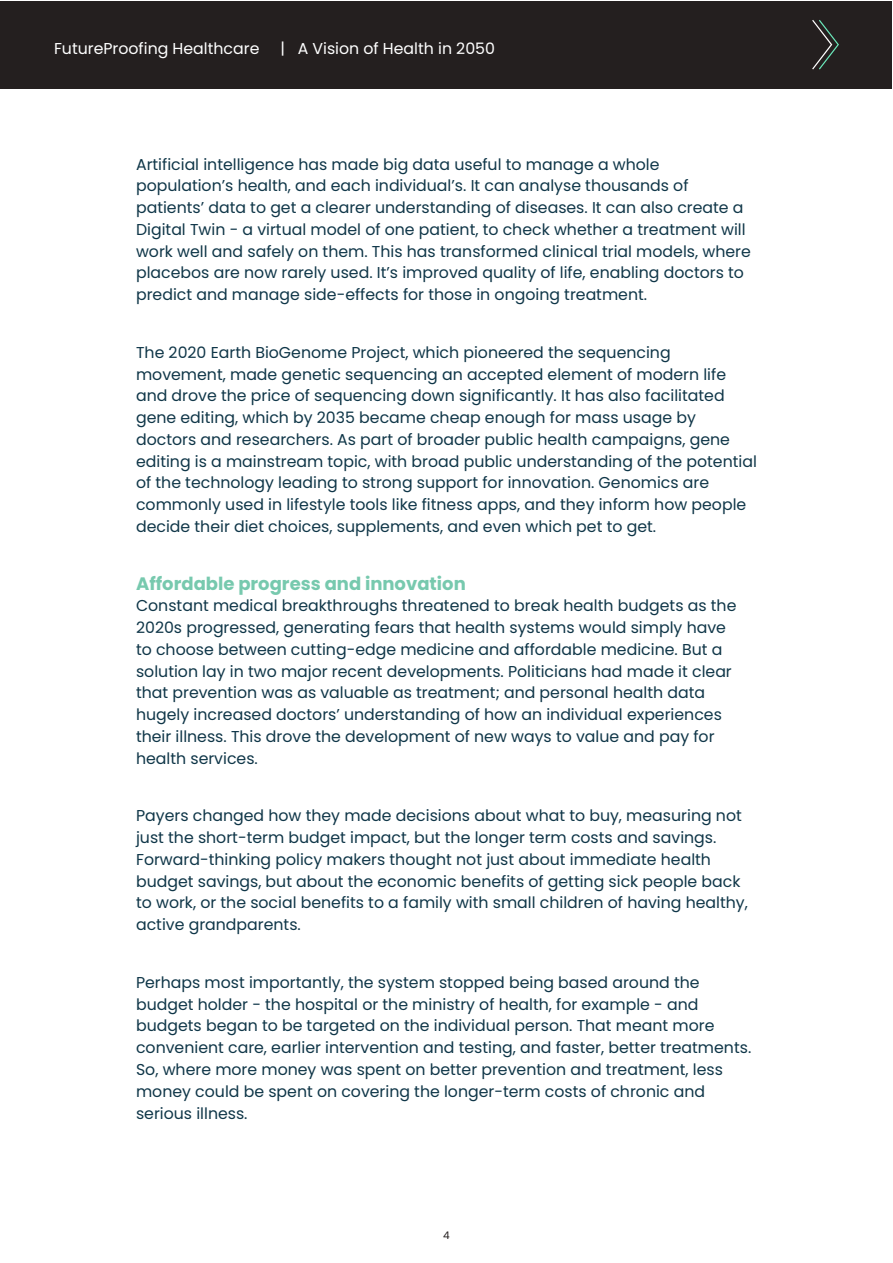
<style>
.page{position:relative;width:893px;height:1263px;background:#fff}
.page>*{position:absolute;margin:0;border:0;box-sizing:border-box;transform-origin:0 0}
.t1{font:700 18px "Poppins";color:#77c9ae}
.t2{font:15.75px/21.8px "Poppins";color:#0f3648}
.t3{font:15.75px "Poppins";color:#fff}
.t4{font:10.5px "Poppins";color:#241f1f}
</style>
<div class="page">
<div style="left:1px;top:1px;width:891px;height:88px;background:#241f1f"></div>
<svg style="left:812px;top:20px;width:27px;height:49px"></svg>
<p class="t3" style="left:54px;top:39px;width:207px">FutureProofing Healthcare</p>
<p class="t3" style="left:280px;top:39px;width:216px">| A Vision of Health in 2050</p>
<p class="t2" style="left:136px;top:153px;width:616px">Artificial intelligence has made big data useful to manage a whole population’s health, and each individual’s. It can analyse thousands of patients’ data to get a clearer understanding of diseases. It can also create a Digital Twin - a virtual model of one patient, to check whether a treatment will work well and safely on them. This has transformed clinical trial models, where placebos are now rarely used. It’s improved quality of life, enabling doctors to predict and manage side-effects for those in ongoing treatment.</p>
<p class="t2" style="left:136px;top:342px;width:622px">The 2020 Earth BioGenome Project, which pioneered the sequencing movement, made genetic sequencing an accepted element of modern life and drove the price of sequencing down significantly. It has also facilitated gene editing, which by 2035 became cheap enough for mass usage by doctors and researchers. As part of broader public health campaigns, gene editing is a mainstream topic, with broad public understanding of the potential of the technology leading to strong support for innovation. Genomics are commonly used in lifestyle tools like fitness apps, and they inform how people decide their diet choices, supplements, and even which pet to get.</p>
<p class="t1" style="left:136px;top:573px;width:331px">Affordable progress and innovation</p>
<p class="t2" style="left:136px;top:595px;width:602px">Constant medical breakthroughs threatened to break health budgets as the 2020s progressed, generating fears that health systems would simply have to choose between cutting-edge medicine and affordable medicine. But a solution lay in two major recent developments. Politicians had made it clear that prevention was as valuable as treatment; and personal health data hugely increased doctors’ understanding of how an individual experiences their illness. This drove the development of new ways to value and pay for health services.</p>
<p class="t2" style="left:136px;top:805px;width:613px">Payers changed how they made decisions about what to buy, measuring not just the short-term budget impact, but the longer term costs and savings.<br>Forward-thinking policy makers thought not just about immediate health budget savings, but about the economic benefits of getting sick people back to work, or the social benefits to a family with small children of having healthy, active grandparents.</p>
<p class="t2" style="left:136px;top:972px;width:617px">Perhaps most importantly, the system stopped being based around the budget holder - the hospital or the ministry of health, for example - and budgets began to be targeted on the individual person. That meant more convenient care, earlier intervention and testing, and faster, better treatments.<br>So, where more money was spent on better prevention and treatment, less money could be spent on covering the longer-term costs of chronic and serious illness.</p>
<p class="t4" style="left:443px;top:1229px;width:8px">4</p>
</div>
